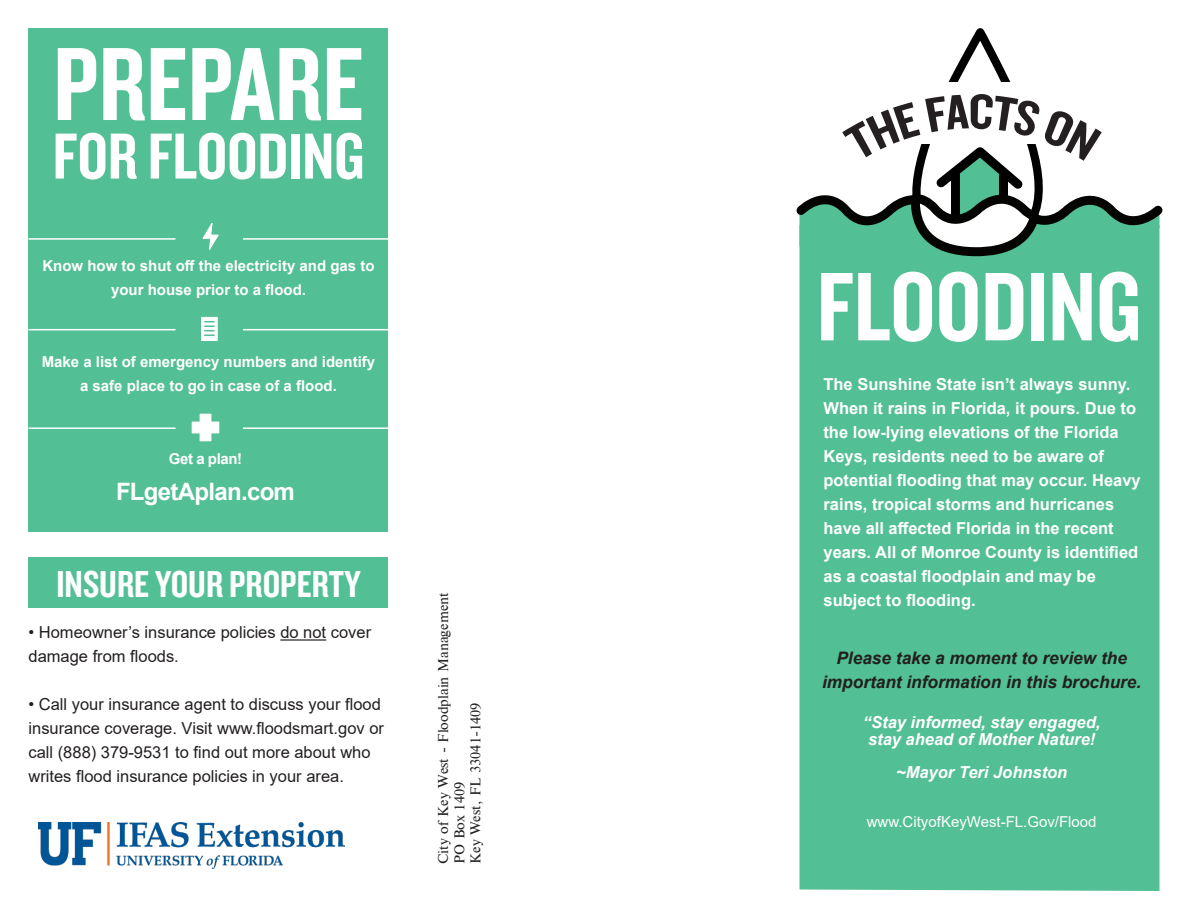
<style>
.page{position:relative;width:1188px;height:918px;background:#fff}
.page>*{position:absolute;margin:0;border:0;box-sizing:border-box;transform-origin:0 0}
.t1{font:108px "Knockout HTF49 Liteweight";color:#fff}
.t2{font:101.1px "Knockout HTF49 Liteweight";color:#fff}
.t3{font:67.5px "Knockout HTF49 Liteweight";color:#fff}
.t4{font:39px "Knockout HTF49 Liteweight";color:#fff}
.t5{font:700 24px "Arial";letter-spacing:-.03em;color:#fff}
.t6{font:italic 700 17.25px/24px "Arial";color:#231f20;text-align:center}
.t7{font:700 16.5px/24px "Arial";color:#fff}
.t8{font:16.5px/24px "Arial";color:#231f20}
.t9{font:italic 700 16.5px "Arial";color:#fff}
.t10{font:700 15px/24px "Arial";color:#fff;text-align:center}
.t11{font:15px "Arial";color:#fff}
.t12{font:13.5px "Times";color:#231f20}
</style>
<div class="page">
<div style="left:800px;top:261px;width:360px;height:630px;background:#52bf94"></div>
<div style="left:28px;top:28px;width:360px;height:504px;background:#52bf94"></div>
<hr style="left:28px;top:238px;width:148px;height:2px;background:#fff">
<hr style="left:28px;top:427px;width:148px;height:2px;background:#fff">
<hr style="left:28px;top:329px;width:148px;height:1px;background:#fff">
<hr style="left:243px;top:238px;width:145px;height:2px;background:#fff">
<hr style="left:243px;top:427px;width:145px;height:2px;background:#fff">
<hr style="left:243px;top:329px;width:145px;height:1px;background:#fff">
<svg style="left:202px;top:223px;width:17px;height:27px"></svg>
<div style="left:201px;top:317px;width:17px;height:24px;background:#fff;border:1px solid #fff"></div>
<svg style="left:205px;top:321px;width:9px;height:15px"></svg>
<div style="left:192px;top:422px;width:27px;height:11px;background:#fff"></div>
<div style="left:200px;top:414px;width:11px;height:27px;background:#fff"></div>
<svg style="left:796px;top:32px;width:367px;height:229px"></svg>
<div style="left:28px;top:557px;width:360px;height:51px;background:#52bf94"></div>
<hr style="left:280px;top:639px;width:46px;height:2px;background:#231f20">
<img style="left:39px;top:822px;width:306px;height:46px">
<p class="t1" style="left:53px;top:29px;width:312px">PREPARE</p>
<p class="t3" style="left:53px;top:122px;width:313px">FOR FLOODING</p>
<p class="t10" style="left:42px;top:254px;width:334px">Know how to shut off the electricity and gas to your house prior to a flood.</p>
<p class="t10" style="left:42px;top:350px;width:335px">Make a list of emergency numbers and identify a safe place to go in case of a flood.</p>
<p class="t10" style="left:169px;top:447px;width:75px">Get a plan!</p>
<p class="t5" style="left:116px;top:475px;width:180px">FLgetAplan.com</p>
<p class="t4" style="left:56px;top:564px;width:306px">INSURE YOUR PROPERTY</p>
<p class="t8" style="left:28px;top:620px;width:344px">• Homeowner’s insurance policies do not cover damage from floods.</p>
<p class="t8" style="left:28px;top:692px;width:357px">• Call your insurance agent to discuss your flood insurance coverage. Visit www.floodsmart.gov or call (888) 379-9531 to find out more about who writes flood insurance policies in your area.</p>
<p class="t12" style="left:435px;top:864px;width:273px;rotate:-90deg">City of Key West - Floodplain Management</p>
<p class="t12" style="left:468px;top:864px;width:163px;rotate:-90deg">Key West, FL 33041-1409</p>
<p class="t12" style="left:452px;top:864px;width:84px;rotate:-90deg">PO Box 1409</p>
<p class="t2" style="left:817px;top:255px;width:326px">FLOODING</p>
<p class="t7" style="left:824px;top:372px;width:319px">The Sunshine State isn’t always sunny.<br>When it rains in Florida, it pours. Due to the low-lying elevations of the Florida Keys, residents need to be aware of potential flooding that may occur. Heavy rains, tropical storms and hurricanes have all affected Florida in the recent years. All of Monroe County is identified as a coastal floodplain and may be subject to flooding.</p>
<p class="t6" style="left:822px;top:646px;width:321px">Please take a moment to review the important information in this brochure.</p>
<p class="t9" style="left:863px;top:711px;width:239px">“Stay informed, stay engaged,</p>
<p class="t9" style="left:868px;top:728px;width:229px">stay ahead of Mother Nature!</p>
<p class="t9" style="left:896px;top:761px;width:173px">~Mayor Teri Johnston</p>
<p class="t11" style="left:867px;top:811px;width:231px">www.CityofKeyWest-FL.Gov/Flood</p>
</div>
